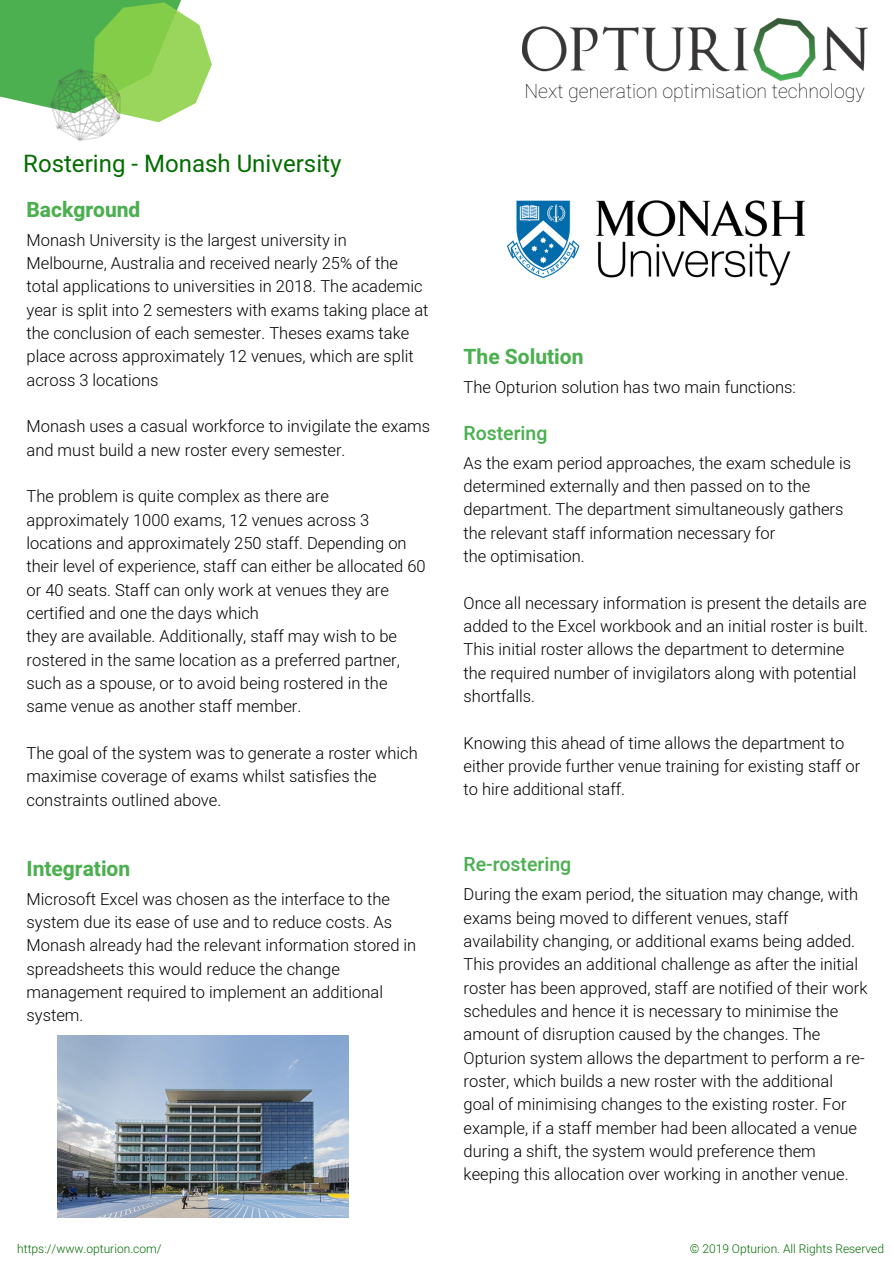
<style>
.page{position:relative;width:894px;height:1264px;background:#fff}
.page>*{position:absolute;margin:0;border:0;box-sizing:border-box;transform-origin:0 0}
.t1{font:24px "Heebo";color:#036d00}
.t2{font:700 21px "Heebo";color:#4caf50}
.t3{font:800 21px "Heebo";color:#4caf50}
.t4{font:100 19.5px "Heebo";color:#000}
.t5{font:500 19.5px "Heebo";color:#4caf50}
.t6{font:300 16.5px/23.2px "Heebo";color:#000}
.t7{font:300 12px "Mardoto";color:#036d00}
</style>
<div class="page">
<img style="left:522px;top:19px;width:345px;height:62px">
<svg style="left:0;top:0;width:212px;height:123px;background:#83c969"></svg>
<img style="left:37px;top:58px;width:96px;height:83px">
<img style="left:58px;top:1035px;width:290px;height:182px">
<img style="left:507px;top:200px;width:297px;height:86px">
<h1 class="t1" style="left:23px;top:147px;width:319px">Rostering - Monash University</h1>
<p class="t3" style="left:27px;top:194px;width:115px">Background</p>
<p class="t6" style="left:27px;top:229px;width:403px">Monash University is the largest university in Melbourne, Australia and received nearly 25% of the total applications to universities in 2018. The academic year is split into 2 semesters with exams taking place at the conclusion of each semester. Theses exams take place across approximately 12 venues, which are split across 3 locations</p>
<p class="t6" style="left:27px;top:415px;width:405px">Monash uses a casual workforce to invigilate the exams and must build a new roster every semester.</p>
<p class="t6" style="left:27px;top:485px;width:400px">The problem is quite complex as there are approximately 1000 exams, 12 venues across 3 locations and approximately 250 staff. Depending on their level of experience, staff can either be allocated 60 or 40 seats. Staff can only work at venues they are certified and one the days which<br>they are available. Additionally, staff may wish to be rostered in the same location as a preferred partner, such as a spouse, or to avoid being rostered in the same venue as another staff member.</p>
<p class="t6" style="left:27px;top:742px;width:392px">The goal of the system was to generate a roster which maximise coverage of exams whilst satisfies the constraints outlined above.</p>
<p class="t2" style="left:27px;top:853px;width:105px">Integration</p>
<p class="t6" style="left:27px;top:887px;width:391px">Microsoft Excel was chosen as the interface to the system due its ease of use and to reduce costs. As Monash already had the relevant information stored in spreadsheets this would reduce the change management required to implement an additional system.</p>
<p class="t4" style="left:524px;top:77px;width:342px">Next generation optimisation technology</p>
<p class="t2" style="left:463px;top:342px;width:121px">The Solution</p>
<p class="t6" style="left:463px;top:376px;width:334px">The Opturion solution has two main functions:</p>
<p class="t5" style="left:463px;top:419px;width:85px">Rostering</p>
<p class="t6" style="left:463px;top:452px;width:389px">As the exam period approaches, the exam schedule is determined externally and then passed on to the department. The department simultaneously gathers the relevant staff information necessary for<br>the optimisation.</p>
<p class="t6" style="left:463px;top:592px;width:406px">Once all necessary information is present the details are added to the Excel workbook and an initial roster is built.<br>This initial roster allows the department to determine the required number of invigilators along with potential shortfalls.</p>
<p class="t6" style="left:463px;top:732px;width:398px">Knowing this ahead of time allows the department to either provide further venue training for existing staff or to hire additional staff.</p>
<p class="t5" style="left:463px;top:850px;width:109px">Re-rostering</p>
<p class="t6" style="left:463px;top:883px;width:405px">During the exam period, the situation may change, with exams being moved to different venues, staff availability changing, or additional exams being added.<br>This provides an additional challenge as after the initial roster has been approved, staff are notified of their work schedules and hence it is necessary to minimise the amount of disruption caused by the changes. The Opturion system allows the department to perform a re&shy;roster, which builds a new roster with the additional goal of minimising changes to the existing roster. For example, if a staff member had been allocated a venue during a shift, the system would preference them keeping this allocation over working in another venue.</p>
<p class="t7" style="left:17px;top:1242px;width:146px">https://www.opturion.com/</p>
<p class="t7" style="left:689px;top:1242px;width:196px">© 2019 Opturion. All Rights Reserved</p>
</div>
